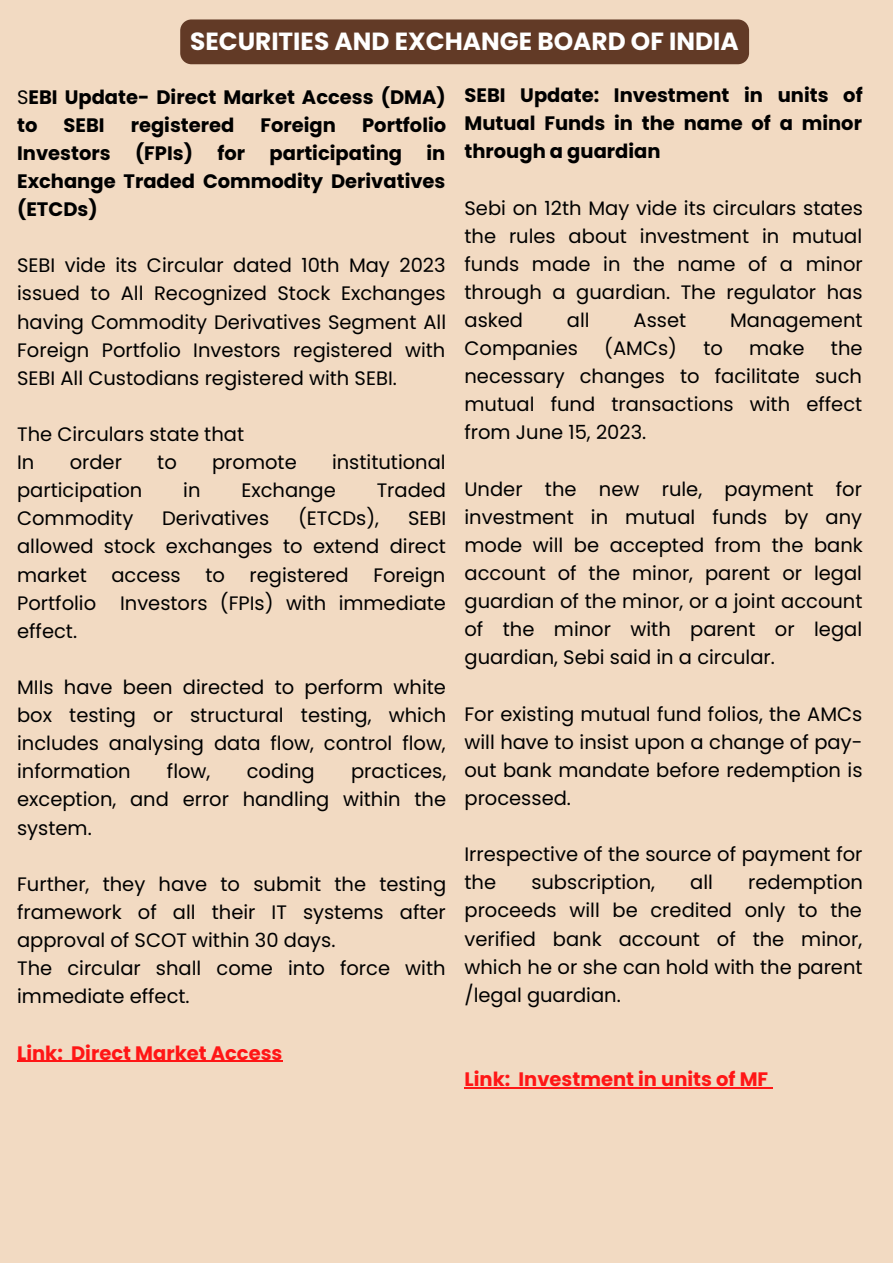
<style>
.page{position:relative;width:893px;height:1264px;background:#fff}
.page>*{position:absolute;margin:0;border:0;box-sizing:border-box;transform-origin:0 0}
.t1{font:700 24.75px "Poppins";color:#fff}
.t2{font:19.5px/28px "Poppins";color:#000;text-align:justify}
.t3{font:700 19.5px/28px "Poppins";color:#000;text-align:justify}
.t4{font:700 19.5px "Poppins";color:#ff1616}
.s1{font-weight:400}
</style>
<div class="page">
<div style="left:0;top:0;width:892px;height:1262px;background:#f2dac2"></div>
<div style="left:180px;top:19px;width:569px;height:45px;background:#623a26"></div>
<hr style="left:17px;top:1060px;width:46px;height:1px;background:#ff1616">
<hr style="left:71px;top:1060px;width:211px;height:1px;background:#ff1616">
<hr style="left:464px;top:1087px;width:46px;height:1px;background:#ff1616">
<hr style="left:518px;top:1087px;width:250px;height:1px;background:#ff1616">
<p class="t1" style="left:190px;top:24px;width:550px">SECURITIES AND EXCHANGE BOARD OF INDIA</p>
<p class="t3" style="left:17px;top:83px;width:430px"><span class="s1">S</span>EBI Update- Direct Market Access (DMA) to</p>
<p class="t3" style="left:464px;top:81px;width:399px">SEBI Update: Investment in units of Mutual Funds in the name of a minor through a guardian</p>
<p class="t2" style="left:464px;top:194px;width:400px">Sebi on 12th May vide its circulars states the rules about investment in mutual funds made in the name of a minor through a guardian. The regulator has asked</p>
<p class="t3" style="left:63px;top:111px;width:43px">SEBI</p>
<p class="t3" style="left:131px;top:111px;width:105px">registered</p>
<p class="t3" style="left:260px;top:111px;width:77px">Foreign</p>
<p class="t3" style="left:362px;top:111px;width:86px">Portfolio</p>
<p class="t3" style="left:17px;top:139px;width:95px">Investors</p>
<p class="t3" style="left:135px;top:139px;width:60px">(FPIs)</p>
<p class="t3" style="left:217px;top:139px;width:29px">for</p>
<p class="t3" style="left:269px;top:139px;width:134px">participating</p>
<p class="t3" style="left:17px;top:139px;width:430px;text-indent:409px">in Exchange Traded Commodity Derivatives (ETCDs)</p>
<p class="t2" style="left:17px;top:251px;width:430px">SEBI vide its Circular dated 10th May 2023 issued to All Recognized Stock Exchanges having Commodity Derivatives Segment All Foreign Portfolio Investors registered with SEBI All Custodians registered with SEBI.</p>
<p class="t2" style="left:17px;top:420px;width:228px">The Circulars state that</p>
<p class="t2" style="left:17px;top:448px;width:19px">In</p>
<p class="t2" style="left:70px;top:448px;width:54px">order</p>
<p class="t2" style="left:157px;top:448px;width:21px">to</p>
<p class="t2" style="left:212px;top:448px;width:86px">promote</p>
<p class="t2" style="left:332px;top:448px;width:115px">institutional</p>
<p class="t2" style="left:17px;top:476px;width:127px">participation</p>
<p class="t2" style="left:183px;top:476px;width:19px">in</p>
<p class="t2" style="left:241px;top:476px;width:96px">Exchange</p>
<p class="t2" style="left:376px;top:476px;width:71px">Traded</p>
<p class="t2" style="left:17px;top:504px;width:118px">Commodity</p>
<p class="t2" style="left:162px;top:504px;width:109px">Derivatives</p>
<p class="t2" style="left:298px;top:504px;width:83px">(ETCDs),</p>
<p class="t2" style="left:567px;top:306px;width:24px">all</p>
<p class="t2" style="left:633px;top:306px;width:54px">Asset</p>
<p class="t2" style="left:730px;top:306px;width:134px">Management</p>
<p class="t2" style="left:464px;top:334px;width:115px">Companies</p>
<p class="t2" style="left:604px;top:334px;width:74px">(AMCs)</p>
<p class="t2" style="left:703px;top:334px;width:21px">to</p>
<p class="t2" style="left:749px;top:334px;width:57px">make</p>
<p class="t2" style="left:464px;top:334px;width:399px;text-indent:366px">the necessary changes to facilitate such mutual fund transactions with effect from June 15, 2023.</p>
<p class="t2" style="left:464px;top:475px;width:400px">Under the new rule, payment for investment in mutual funds by any mode will be accepted from the bank account of the minor, parent or legal guardian of the minor, or a joint account of the minor with parent or legal guardian, Sebi said in a circular.</p>
<p class="t2" style="left:464px;top:699px;width:399px">For existing mutual fund folios, the AMCs will have to insist upon a change of pay&shy;out bank mandate before redemption is processed.</p>
<p class="t2" style="left:464px;top:840px;width:399px">Irrespective of the source of payment for the</p>
<p class="t2" style="left:17px;top:504px;width:430px;text-indent:391px">SEBI allowed stock exchanges to extend direct market</p>
<p class="t2" style="left:17px;top:560px;width:430px;text-indent:356px">Foreign Portfolio Investors (FPIs) with immediate effect.</p>
<p class="t2" style="left:111px;top:560px;width:71px">access</p>
<p class="t2" style="left:205px;top:560px;width:21px">to</p>
<p class="t2" style="left:249px;top:560px;width:101px">registered</p>
<p class="t2" style="left:17px;top:673px;width:430px">MIIs have been directed to perform white box testing or structural testing, which includes analysing data flow, control flow, information</p>
<p class="t2" style="left:167px;top:757px;width:45px">flow,</p>
<p class="t2" style="left:247px;top:757px;width:69px">coding</p>
<p class="t2" style="left:17px;top:757px;width:430px;text-indent:334px">practices, exception, and error handling within the system.</p>
<p class="t2" style="left:17px;top:870px;width:430px">Further, they have to submit the testing framework of all their IT systems after approval of SCOT within 30 days.</p>
<p class="t2" style="left:17px;top:954px;width:430px">The circular shall come into force with immediate effect.</p>
<p class="t2" style="left:464px;top:868px;width:400px;text-indent:284px">redemption proceeds will be credited only to the verified bank account of the minor, which he or she can hold with the parent /legal guardian.</p>
<p class="t2" style="left:531px;top:868px;width:125px">subscription,</p>
<p class="t2" style="left:690px;top:868px;width:24px">all</p>
<p class="t4" style="left:17px;top:1039px;width:267px">Link: Direct Market Access</p>
<p class="t4" style="left:464px;top:1065px;width:305px">Link: Investment in units of MF</p>
</div>
